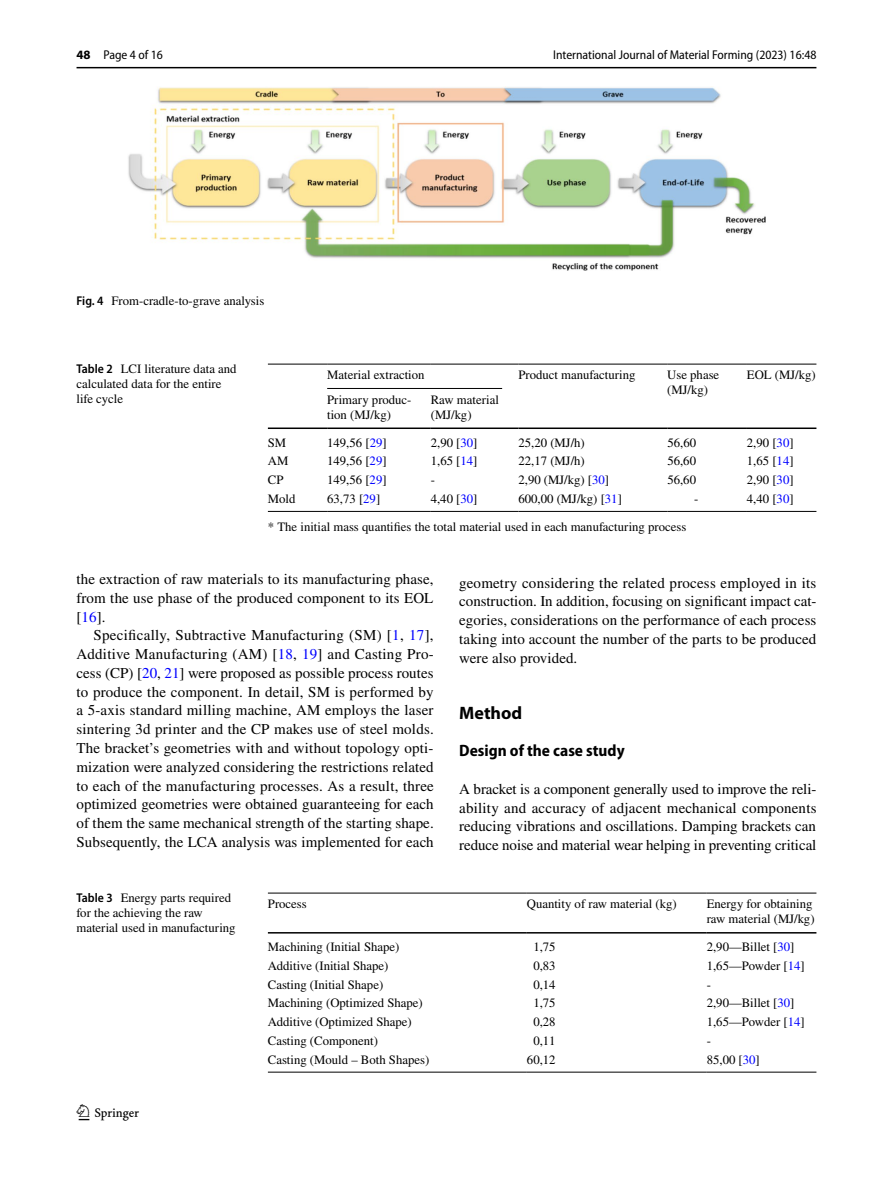
<style>
.page{position:relative;width:893px;height:1187px;background:#fff}
.page>*{position:absolute;margin:0;border:0;box-sizing:border-box;transform-origin:0 0}
.t1{font:22.5px "Springnew Regular 2";color:#000}
.t2{font:700 18px "Myriad Pro";color:#000}
.t3{font:700 semi-condensed 16.5px "Myriad Pro";color:#000}
.t4{font:15px/18.8px "STIX";letter-spacing:.005em;color:#000;text-align:justify}
.t5{font:12.75px/15px "STIX";color:#000}
.t6{font:semi-condensed 12.75px "Myriad Pro";color:#000}
.s1{font-weight:700;font-stretch:normal}
.s2{font-family:"Myriad Pro";font-weight:600;font-stretch:semi-condensed}
.s3{color:#00f}
</style>
<div class="page">
<hr style="left:77px;top:67px;width:739px;height:1px;background:#000">
<img style="left:128px;top:87px;width:637px;height:183px">
<hr style="left:268px;top:363px;width:59px;height:1px;background:#000">
<hr style="left:268px;top:427px;width:59px;height:2px;background:#000">
<hr style="left:327px;top:363px;width:104px;height:1px;background:#000">
<hr style="left:431px;top:363px;width:87px;height:1px;background:#000">
<hr style="left:518px;top:363px;width:149px;height:1px;background:#000">
<hr style="left:518px;top:427px;width:149px;height:2px;background:#000">
<hr style="left:667px;top:363px;width:80px;height:1px;background:#000">
<hr style="left:667px;top:427px;width:80px;height:2px;background:#000">
<hr style="left:747px;top:363px;width:69px;height:1px;background:#000">
<hr style="left:747px;top:427px;width:69px;height:2px;background:#000">
<hr style="left:327px;top:427px;width:104px;height:2px;background:#000">
<hr style="left:431px;top:427px;width:87px;height:2px;background:#000">
<hr style="left:268px;top:511px;width:59px;height:1px;background:#000">
<hr style="left:327px;top:511px;width:104px;height:1px;background:#000">
<hr style="left:431px;top:511px;width:87px;height:1px;background:#000">
<hr style="left:518px;top:511px;width:149px;height:1px;background:#000">
<hr style="left:667px;top:511px;width:80px;height:1px;background:#000">
<hr style="left:747px;top:511px;width:69px;height:1px;background:#000">
<hr style="left:327px;top:388px;width:175px;height:1px;background:#000">
<hr style="left:268px;top:892px;width:259px;height:1px;background:#000">
<hr style="left:268px;top:932px;width:259px;height:1px;background:#000">
<hr style="left:527px;top:892px;width:180px;height:1px;background:#000">
<hr style="left:527px;top:932px;width:180px;height:1px;background:#000">
<hr style="left:707px;top:892px;width:109px;height:1px;background:#000">
<hr style="left:707px;top:932px;width:109px;height:1px;background:#000">
<hr style="left:268px;top:1071px;width:259px;height:1px;background:#000">
<hr style="left:527px;top:1071px;width:180px;height:1px;background:#000">
<hr style="left:707px;top:1071px;width:109px;height:1px;background:#000">
<p class="t6" style="left:77px;top:48px;width:88px"><span class="s1">48</span> Page 4 of 16</p>
<p class="t6" style="left:553px;top:48px;width:265px">International Journal of Material Forming (2023) 16:48</p>
<p class="t5" style="left:77px;top:294px;width:189px"><span class="s2">Fig. 4</span> From-cradle-to-grave analysis</p>
<p class="t5" style="left:77px;top:362px;width:162px"><span class="s2">Table 2</span> LCI literature data and calculated data for the entire life cycle</p>
<p class="t5" style="left:327px;top:368px;width:99px">Material extraction</p>
<p class="t5" style="left:518px;top:368px;width:119px">Product manufacturing</p>
<p class="t5" style="left:667px;top:368px;width:54px">Use phase (MJ/kg)</p>
<p class="t5" style="left:747px;top:368px;width:70px">EOL (MJ/kg)</p>
<p class="t5" style="left:327px;top:392px;width:86px">Primary produc&shy;tion (MJ/kg)</p>
<p class="t5" style="left:431px;top:392px;width:70px">Raw material (MJ/kg)</p>
<p class="t5" style="left:268px;top:435px;width:20px">SM</p>
<p class="t5" style="left:327px;top:435px;width:61px">149,56 [<span class="s3">29</span>]</p>
<p class="t5" style="left:431px;top:435px;width:48px">2,90 [<span class="s3">30</span>]</p>
<p class="t5" style="left:518px;top:435px;width:68px">25,20 (MJ/h)</p>
<p class="t5" style="left:667px;top:435px;width:30px">56,60</p>
<p class="t5" style="left:747px;top:435px;width:48px">2,90 [<span class="s3">30</span>]</p>
<p class="t5" style="left:268px;top:454px;width:22px">AM</p>
<p class="t5" style="left:327px;top:454px;width:61px">149,56 [<span class="s3">29</span>]</p>
<p class="t5" style="left:431px;top:454px;width:48px">1,65 [<span class="s3">14</span>]</p>
<p class="t5" style="left:518px;top:454px;width:68px">22,17 (MJ/h)</p>
<p class="t5" style="left:667px;top:454px;width:30px">56,60</p>
<p class="t5" style="left:747px;top:454px;width:48px">1,65 [<span class="s3">14</span>]</p>
<p class="t5" style="left:268px;top:473px;width:17px">CP</p>
<p class="t5" style="left:327px;top:473px;width:61px">149,56 [<span class="s3">29</span>]</p>
<p class="t5" style="left:431px;top:473px;width:6px">-</p>
<p class="t5" style="left:518px;top:473px;width:92px">2,90 (MJ/kg) [<span class="s3">30</span>]</p>
<p class="t5" style="left:667px;top:473px;width:30px">56,60</p>
<p class="t5" style="left:747px;top:473px;width:48px">2,90 [<span class="s3">30</span>]</p>
<p class="t5" style="left:268px;top:492px;width:29px">Mold</p>
<p class="t5" style="left:327px;top:492px;width:55px">63,73 [<span class="s3">29</span>]</p>
<p class="t5" style="left:431px;top:492px;width:48px">4,40 [<span class="s3">30</span>]</p>
<p class="t5" style="left:518px;top:492px;width:105px">600,00 (MJ/kg) [<span class="s3">31</span>]</p>
<p class="t5" style="left:694px;top:492px;width:6px">-</p>
<p class="t5" style="left:747px;top:492px;width:48px">4,40 [<span class="s3">30</span>]</p>
<p class="t5" style="left:268px;top:519px;width:420px">* The initial mass quantifies the total material used in each manufacturing process</p>
<p class="t4" style="left:77px;top:570px;width:359px">the extraction of raw materials to its manufacturing phase, from the use phase of the produced component to its EOL [<span class="s3">16</span>].</p>
<p class="t4" style="left:77px;top:627px;width:359px;text-indent:17px">Specifically, Subtractive Manufacturing (SM) [<span class="s3">1</span>, <span class="s3">17</span>], Additive Manufacturing (AM) [<span class="s3">18</span>, <span class="s3">19</span>] and Casting Pro&shy;cess (CP) [<span class="s3">20</span>, <span class="s3">21</span>] were proposed as possible process routes to produce the component. In detail, SM is performed by a 5-axis standard milling machine, AM employs the laser sintering 3d printer and the CP makes use of steel molds.<br>The bracket’s geometries with and without topology opti&shy;mization were analyzed considering the restrictions related to each of the manufacturing processes. As a result, three optimized geometries were obtained guaranteeing for each of them the same mechanical strength of the starting shape.<br>Subsequently, the LCA analysis was implemented for each</p>
<p class="t4" style="left:459px;top:574px;width:359px">geometry considering the related process employed in its construction. In addition, focusing on significant impact cat&shy;egories, considerations on the performance of each process taking into account the number of the parts to be produced were also provided.</p>
<p class="t2" style="left:459px;top:701px;width:65px">Method</p>
<p class="t3" style="left:459px;top:741px;width:167px">Design of the case study</p>
<p class="t4" style="left:459px;top:780px;width:359px">A bracket is a component generally used to improve the reli&shy;ability and accuracy of adjacent mechanical components reducing vibrations and oscillations. Damping brackets can reduce noise and material wear helping in preventing critical</p>
<p class="t5" style="left:76px;top:891px;width:161px"><span class="s2">Table 3</span> Energy parts required for the achieving the raw material used in manufacturing</p>
<p class="t5" style="left:268px;top:897px;width:40px">Process</p>
<p class="t5" style="left:527px;top:897px;width:151px">Quantity of raw material (kg)</p>
<p class="t5" style="left:707px;top:897px;width:109px">Energy for obtaining raw material (MJ/kg)</p>
<p class="t5" style="left:268px;top:940px;width:133px">Machining (Initial Shape)</p>
<p class="t5" style="left:533px;top:940px;width:24px">1,75</p>
<p class="t5" style="left:707px;top:940px;width:89px">2,90—Billet [<span class="s3">30</span>]</p>
<p class="t5" style="left:268px;top:958px;width:122px">Additive (Initial Shape)</p>
<p class="t5" style="left:533px;top:958px;width:24px">0,83</p>
<p class="t5" style="left:707px;top:958px;width:99px">1,65—Powder [<span class="s3">14</span>]</p>
<p class="t5" style="left:268px;top:977px;width:117px">Casting (Initial Shape)</p>
<p class="t5" style="left:533px;top:977px;width:24px">0,14</p>
<p class="t5" style="left:707px;top:977px;width:6px">-</p>
<p class="t5" style="left:268px;top:996px;width:156px">Machining (Optimized Shape)</p>
<p class="t5" style="left:533px;top:996px;width:24px">1,75</p>
<p class="t5" style="left:707px;top:996px;width:89px">2,90—Billet [<span class="s3">30</span>]</p>
<p class="t5" style="left:268px;top:1015px;width:145px">Additive (Optimized Shape)</p>
<p class="t5" style="left:533px;top:1015px;width:24px">0,28</p>
<p class="t5" style="left:707px;top:1015px;width:99px">1,65—Powder [<span class="s3">14</span>]</p>
<p class="t5" style="left:268px;top:1033px;width:112px">Casting (Component)</p>
<p class="t5" style="left:533px;top:1033px;width:24px">0,11</p>
<p class="t5" style="left:707px;top:1033px;width:6px">-</p>
<p class="t5" style="left:268px;top:1052px;width:163px">Casting (Mould – Both Shapes)</p>
<p class="t5" style="left:527px;top:1052px;width:30px">60,12</p>
<p class="t5" style="left:707px;top:1052px;width:55px">85,00 [<span class="s3">30</span>]</p>
<h1 class="t1" style="left:79px;top:1104px;width:62px">1 3</h1>
</div>
